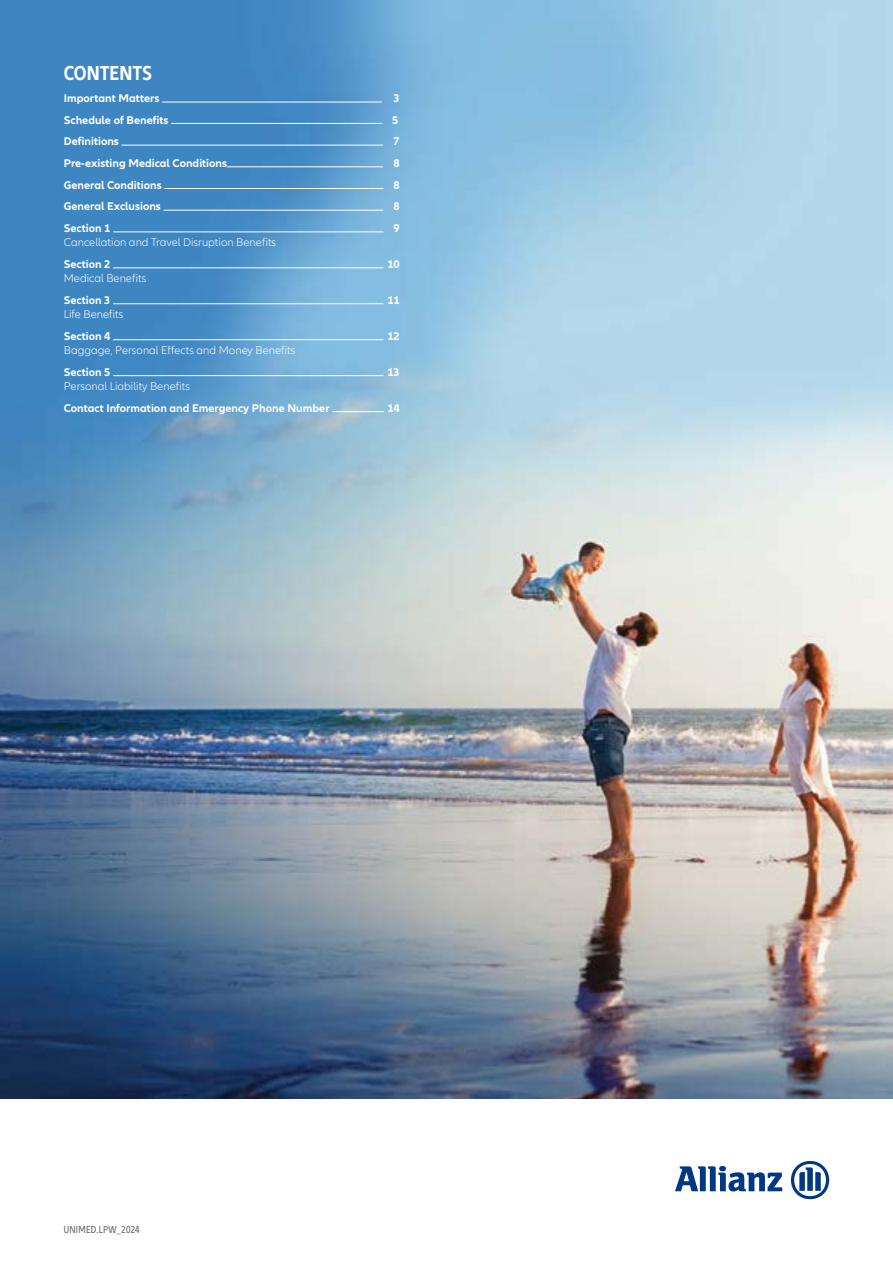
<style>
.page{position:relative;width:893px;height:1263px;background:#fff}
.page>*{position:absolute;margin:0;border:0;box-sizing:border-box;transform-origin:0 0}
.t1{font:700 condensed 21px "Allianz Neo";color:#fff}
.t2{font:700 11.7px "Allianz Neo";color:#fff}
.t3{font:300 11.7px "Allianz Neo";color:#fff}
.t4{font:condensed 10.5px "Allianz Neo";letter-spacing:.03em;color:#636466}
</style>
<div class="page">
<img style="left:0;top:0;width:893px;height:1098px">
<hr style="left:162px;top:102px;width:220px;height:1px;background:#fff">
<hr style="left:171px;top:123px;width:211px;height:1px;background:#fff">
<hr style="left:122px;top:145px;width:261px;height:1px;background:#fff">
<hr style="left:227px;top:167px;width:156px;height:1px;background:#fff">
<hr style="left:164px;top:188px;width:219px;height:1px;background:#fff">
<hr style="left:164px;top:210px;width:219px;height:1px;background:#fff">
<hr style="left:113px;top:232px;width:270px;height:1px;background:#fff">
<hr style="left:113px;top:268px;width:270px;height:1px;background:#fff">
<hr style="left:113px;top:303px;width:270px;height:1px;background:#fff">
<hr style="left:113px;top:339px;width:270px;height:1px;background:#fff">
<hr style="left:113px;top:375px;width:270px;height:1px;background:#fff">
<hr style="left:333px;top:411px;width:51px;height:1px;background:#fff">
<svg style="left:675px;top:1166px;width:107px;height:25px"></svg>
<svg style="left:791px;top:1161px;width:38px;height:38px"></svg>
<h1 class="t1" style="left:64px;top:61px;width:90px">CONTENTS</h1>
<p class="t2" style="left:64px;top:92px;width:97px">Important Matters</p>
<p class="t2" style="left:394px;top:92px;width:8px">3</p>
<p class="t2" style="left:64px;top:113px;width:106px">Schedule of Benefits</p>
<p class="t2" style="left:392px;top:113px;width:8px">5</p>
<p class="t2" style="left:64px;top:135px;width:57px">Definitions</p>
<p class="t2" style="left:394px;top:135px;width:8px">7</p>
<p class="t2" style="left:64px;top:156px;width:165px">Pre-existing Medical Conditions</p>
<p class="t2" style="left:394px;top:156px;width:8px">8</p>
<p class="t2" style="left:64px;top:178px;width:99px">General Conditions</p>
<p class="t2" style="left:394px;top:178px;width:8px">8</p>
<p class="t2" style="left:64px;top:200px;width:99px">General Exclusions</p>
<p class="t2" style="left:394px;top:200px;width:8px">8</p>
<p class="t2" style="left:64px;top:221px;width:48px">Section 1</p>
<p class="t2" style="left:394px;top:221px;width:8px">9</p>
<p class="t3" style="left:64px;top:236px;width:214px">Cancellation and Travel Disruption Benefits</p>
<p class="t2" style="left:64px;top:257px;width:48px">Section 2</p>
<p class="t2" style="left:387px;top:257px;width:14px">10</p>
<p class="t3" style="left:64px;top:272px;width:84px">Medical Benefits</p>
<p class="t2" style="left:64px;top:293px;width:48px">Section 3</p>
<p class="t2" style="left:387px;top:293px;width:14px">11</p>
<p class="t3" style="left:64px;top:308px;width:61px">Life Benefits</p>
<p class="t2" style="left:64px;top:329px;width:48px">Section 4</p>
<p class="t2" style="left:387px;top:329px;width:14px">12</p>
<p class="t3" style="left:64px;top:344px;width:233px">Baggage, Personal Effects and Money Benefits</p>
<p class="t2" style="left:64px;top:365px;width:48px">Section 5</p>
<p class="t2" style="left:387px;top:365px;width:14px">13</p>
<p class="t3" style="left:64px;top:380px;width:128px">Personal Liability Benefits</p>
<p class="t2" style="left:64px;top:401px;width:267px">Contact Information and Emergency Phone Number</p>
<p class="t2" style="left:387px;top:401px;width:14px">14</p>
<p class="t4" style="left:64px;top:1223px;width:77px">UNIMED.LPW_2024</p>
</div>
